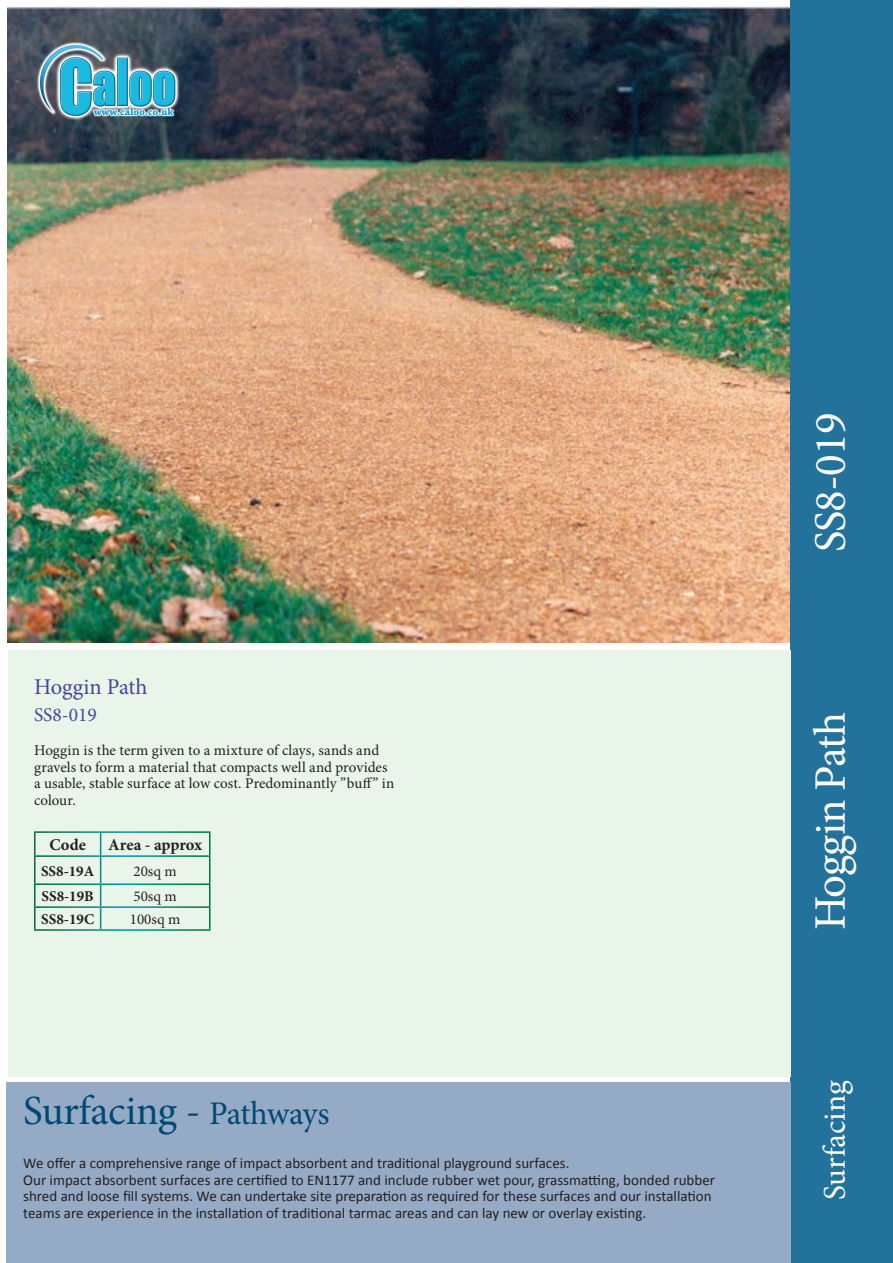
<style>
.page{position:relative;width:893px;height:1263px;background:#fff}
.page>*{position:absolute;margin:0;border:0;box-sizing:border-box;transform-origin:0 0}
.t1{font:45px "Minion Pro";letter-spacing:-.02em;color:#fff}
.t2{font:41.4px "Minion Pro";letter-spacing:-.01em;color:#004975}
.t3{font:31.5px "Minion Pro";color:#fff}
.t4{font:22.5px "Minion Pro";color:#44479c}
.t5{font:19.5px "Minion Pro";color:#44479c}
.t6{font:700 16.5px "Minion Pro";letter-spacing:-.01em;color:#231f20}
.t7{font:15px/16.5px "Calibri";color:#231f20}
.t8{font:15px/16.5px "Minion Pro";letter-spacing:.005em;color:#231f20}
.t9{font:700 15px "Minion Pro";color:#231f20}
.s1{font-size:33px}
</style>
<div class="page">
<img style="left:8px;top:6px;width:783px;height:637px">
<div style="left:791px;top:0;width:102px;height:1263px;background:#23729b"></div>
<div style="left:8px;top:650px;width:783px;height:426px;background:#eaf5e9"></div>
<div style="left:6px;top:1082px;width:785px;height:181px;background:#95abc5"></div>
<hr style="left:34px;top:831px;width:67px;height:2px;background:#fff">
<hr style="left:34px;top:833px;width:2px;height:22px;background:#fff">
<hr style="left:101px;top:831px;width:110px;height:2px;background:#fff">
<hr style="left:209px;top:833px;width:2px;height:22px;background:#fff">
<hr style="left:34px;top:855px;width:67px;height:2px;background:#fff">
<hr style="left:34px;top:857px;width:2px;height:26px;background:#fff">
<hr style="left:101px;top:855px;width:110px;height:2px;background:#fff">
<hr style="left:209px;top:857px;width:2px;height:26px;background:#fff">
<hr style="left:34px;top:883px;width:67px;height:2px;background:#fff">
<hr style="left:34px;top:885px;width:2px;height:21px;background:#fff">
<hr style="left:101px;top:883px;width:110px;height:2px;background:#fff">
<hr style="left:209px;top:885px;width:2px;height:21px;background:#fff">
<hr style="left:34px;top:906px;width:67px;height:2px;background:#fff">
<hr style="left:34px;top:908px;width:2px;height:21px;background:#fff">
<hr style="left:101px;top:906px;width:110px;height:2px;background:#fff">
<svg style="left:100px;top:833px;width:1px;height:96px"></svg>
<hr style="left:209px;top:908px;width:2px;height:21px;background:#fff">
<hr style="left:34px;top:929px;width:67px;height:2px;background:#fff">
<hr style="left:101px;top:929px;width:110px;height:2px;background:#fff">
<img style="left:18px;top:18px;width:184px;height:137px">
<p class="t4" style="left:34px;top:672px;width:115px">Hoggin Path</p>
<p class="t5" style="left:34px;top:702px;width:64px">SS8-019</p>
<p class="t8" style="left:34px;top:742px;width:362px">Hoggin is the term given to a mixture of clays, sands and gravels to form a material that compacts well and provides a usable, stable surface at low cost. Predominantly ”buff” in colour.</p>
<p class="t6" style="left:49px;top:833px;width:38px">Code</p>
<p class="t6" style="left:108px;top:833px;width:95px">Area - approx</p>
<p class="t9" style="left:41px;top:860px;width:55px">SS8-19A</p>
<p class="t8" style="left:134px;top:863px;width:45px">20sq m</p>
<p class="t9" style="left:42px;top:886px;width:54px">SS8-19B</p>
<p class="t8" style="left:134px;top:888px;width:45px">50sq m</p>
<p class="t9" style="left:41px;top:909px;width:54px">SS8-19C</p>
<p class="t8" style="left:130px;top:911px;width:52px">100sq m</p>
<p class="t2" style="left:23px;top:1083px;width:308px">Surfacing - <span class="s1">Pathways</span></p>
<p class="t7" style="left:23px;top:1155px;width:548px">We offer a comprehensive range of impact absorbent and traditional playground surfaces.</p>
<p class="t7" style="left:23px;top:1171px;width:693px">Our impact absorbent surfaces are certified to EN1177 and include rubber wet pour, grassmatting, bonded rubber shred and loose fill systems. We can undertake site preparation as required for these surfaces and our installation teams are experience in the installation of traditional tarmac areas and can lay new or overlay existing.</p>
<p class="t1" style="left:800px;top:552px;width:141px;rotate:-90deg">SS8-019</p>
<p class="t1" style="left:800px;top:930px;width:220px;rotate:-90deg">Hoggin Path</p>
<p class="t3" style="left:814px;top:1200px;width:121px;rotate:-90deg">Surfacing</p>
</div>
